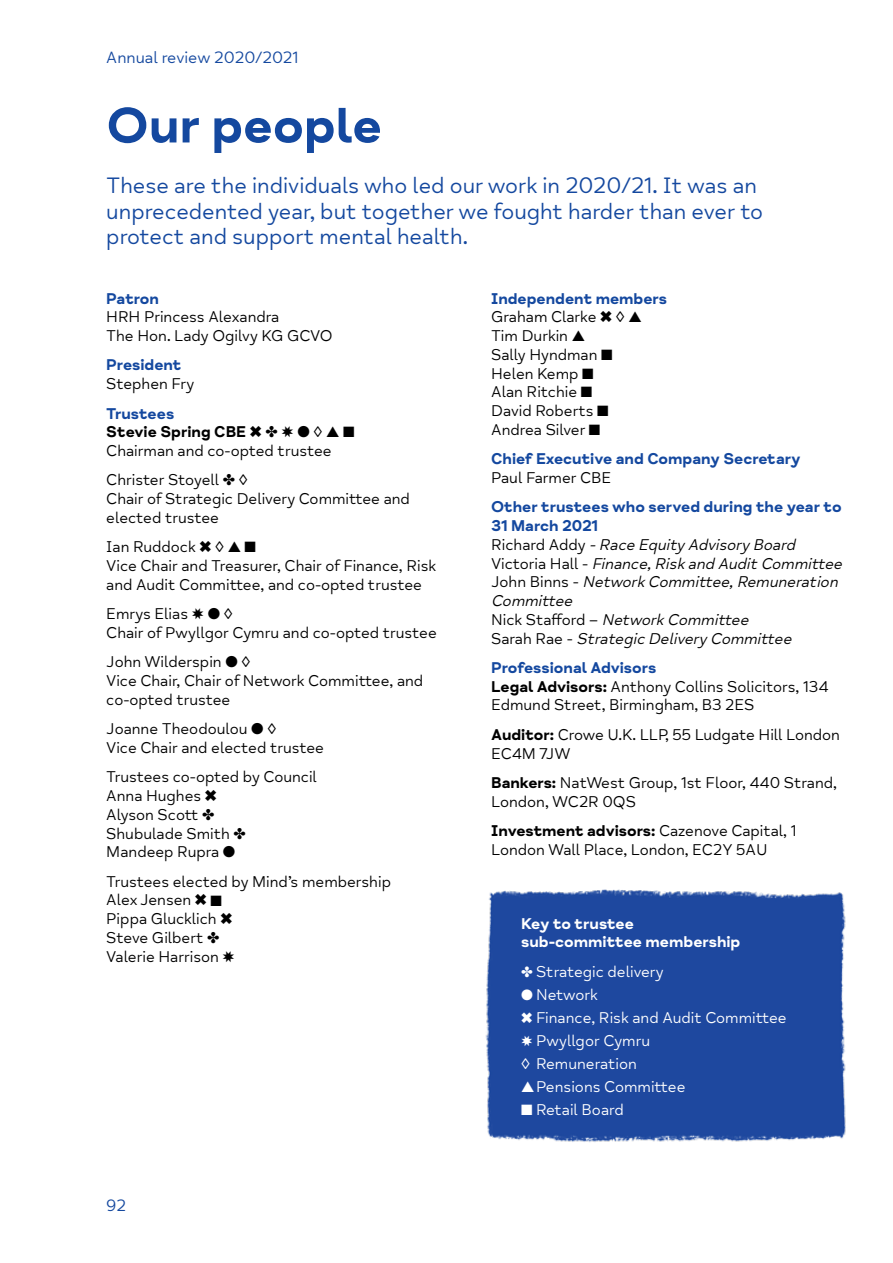
<style>
.page{position:relative;width:893px;height:1263px;background:#fff}
.page>*{position:absolute;margin:0;border:0;box-sizing:border-box;transform-origin:0 0}
.t1{font:700 51px "Mind Meridian";color:#14489f}
.t2{font:22.5px/25.5px "Mind Meridian";color:#14489f}
.t3{font:16.5px "Mind Meridian";color:#14489f}
.t4{font:15.75px/18.8px "Mind Meridian";color:#000}
.t5{font:italic 15.75px/18.8px "Mind Meridian";color:#000}
.t6{font:15.75px/18.8px "Mind Meridian Display";color:#14489f}
.t7{font:15.75px/23px "Mind Meridian";color:#fff}
.t8{font:15.75px/18.8px "Mind Meridian Display";color:#fff}
.s1{font-weight:700}
.s2{font-style:normal}
</style>
<div class="page">
<hr style="left:892px;top:0;width:1px;height:842px;background:#f9c4d0">
<div style="left:485px;top:889px;width:361px;height:253px;background:#1e489f"></div>
<p class="t3" style="left:106px;top:48px;width:194px">Annual review 2020/2021</p>
<h1 class="t1" style="left:106px;top:95px;width:277px">Our people</h1>
<h2 class="t2" style="left:106px;top:174px;width:658px">These are the individuals who led our work in 2020/21. It was an unprecedented year, but together we fought harder than ever to protect and support mental health.</h2>
<p class="t6" style="left:106px;top:290px;width:54px">Patron</p>
<p class="t4" style="left:106px;top:308px;width:228px">HRH Princess Alexandra<br>The Hon. Lady Ogilvy KG GCVO</p>
<p class="t6" style="left:106px;top:357px;width:77px">President</p>
<p class="t4" style="left:106px;top:375px;width:90px">Stephen Fry</p>
<p class="t6" style="left:106px;top:405px;width:69px">Trustees</p>
<p class="t4" style="left:106px;top:423px;width:250px"><span class="s1">Stevie Spring CBE</span> ✖ ✤ ✸ ● ◊ ▲ ■<br>Chairman and co-opted trustee</p>
<p class="t4" style="left:106px;top:471px;width:305px">Christer Stoyell ✤ ◊<br>Chair of Strategic Delivery Committee and elected trustee</p>
<p class="t4" style="left:106px;top:538px;width:331px">Ian Ruddock ✖ ◊ ▲ ■<br>Vice Chair and Treasurer, Chair of Finance, Risk and Audit Committee, and co-opted trustee</p>
<p class="t4" style="left:106px;top:605px;width:332px">Emrys Elias ✸ ● ◊<br>Chair of Pwyllgor Cymru and co-opted trustee</p>
<p class="t4" style="left:106px;top:653px;width:319px">John Wilderspin ● ◊<br>Vice Chair, Chair of Network Committee, and co-opted trustee</p>
<p class="t4" style="left:106px;top:720px;width:219px">Joanne Theodoulou ● ◊<br>Vice Chair and elected trustee</p>
<p class="t4" style="left:106px;top:768px;width:212px">Trustees co-opted by Council<br>Anna Hughes ✖<br>Alyson Scott ✤<br>Shubulade Smith ✤<br>Mandeep Rupra ●</p>
<p class="t4" style="left:106px;top:872px;width:286px">Trustees elected by Mind’s membership<br>Alex Jensen ✖ ■<br>Pippa Glucklich ✖<br>Steve Gilbert ✤<br>Valerie Harrison ✸</p>
<p class="t3" style="left:106px;top:1196px;width:21px">92</p>
<p class="t6" style="left:491px;top:290px;width:177px">Independent members</p>
<p class="t4" style="left:491px;top:308px;width:152px">Graham Clarke ✖ ◊ ▲<br>Tim Durkin ▲<br>Sally Hyndman ■<br>Helen Kemp ■<br>Alan Ritchie ■<br>David Roberts ■<br>Andrea Silver ■</p>
<p class="t6" style="left:491px;top:451px;width:311px">Chief Executive and Company Secretary</p>
<p class="t4" style="left:491px;top:469px;width:122px">Paul Farmer CBE</p>
<p class="t6" style="left:491px;top:499px;width:352px">Other trustees who served during the year to<br>31 March 2021</p>
<p class="t5" style="left:491px;top:535px;width:356px"><span class="s2">R i c h a r d A d d y</span> -Race Equity Advisory Board<br><span class="s2">V i c t o r i a H a l l -</span> Finance,Risk and Audit Committee <span class="s2">J o h n B i n n s -</span> Network Committee,Remuneration Committee<br><span class="s2">N i c k S t a ffo rd –</span> Network Committee<br><span class="s2">S a r a h R a e -</span> Strategic Delivery Committee</p>
<p class="t6" style="left:491px;top:659px;width:167px">Professional Advisors</p>
<p class="t4" style="left:491px;top:677px;width:339px"><span class="s1">Legal Advisors:</span> Anthony Collins Solicitors, 134<br>Edmund Street, Birmingham, B3 2ES</p>
<p class="t4" style="left:491px;top:725px;width:350px"><span class="s1">Auditor:</span> Crowe U.K. LLP, 55 Ludgate Hill London<br>EC4M 7JW</p>
<p class="t4" style="left:491px;top:774px;width:347px"><span class="s1">Bankers:</span> NatWest Group, 1st Floor, 440 Strand,<br>London, WC2R 0QS</p>
<p class="t4" style="left:491px;top:822px;width:307px"><span class="s1">Investment advisors:</span> Cazenove Capital, 1<br>London Wall Place, London, EC2Y 5AU</p>
<p class="t8" style="left:521px;top:915px;width:221px">Key to trustee sub-committee membership</p>
<p class="t7" style="left:521px;top:960px;width:144px">✤ Strategic delivery</p>
<p class="t7" style="left:521px;top:983px;width:267px">● Network<br>✖ Finance, Risk and Audit Committee ✸ Pwyllgor Cymru<br>◊ Remuneration</p>
<p class="t7" style="left:521px;top:1075px;width:166px">▲Pensions Committee</p>
<p class="t7" style="left:521px;top:1098px;width:104px">■ Retail Board</p>
</div>
